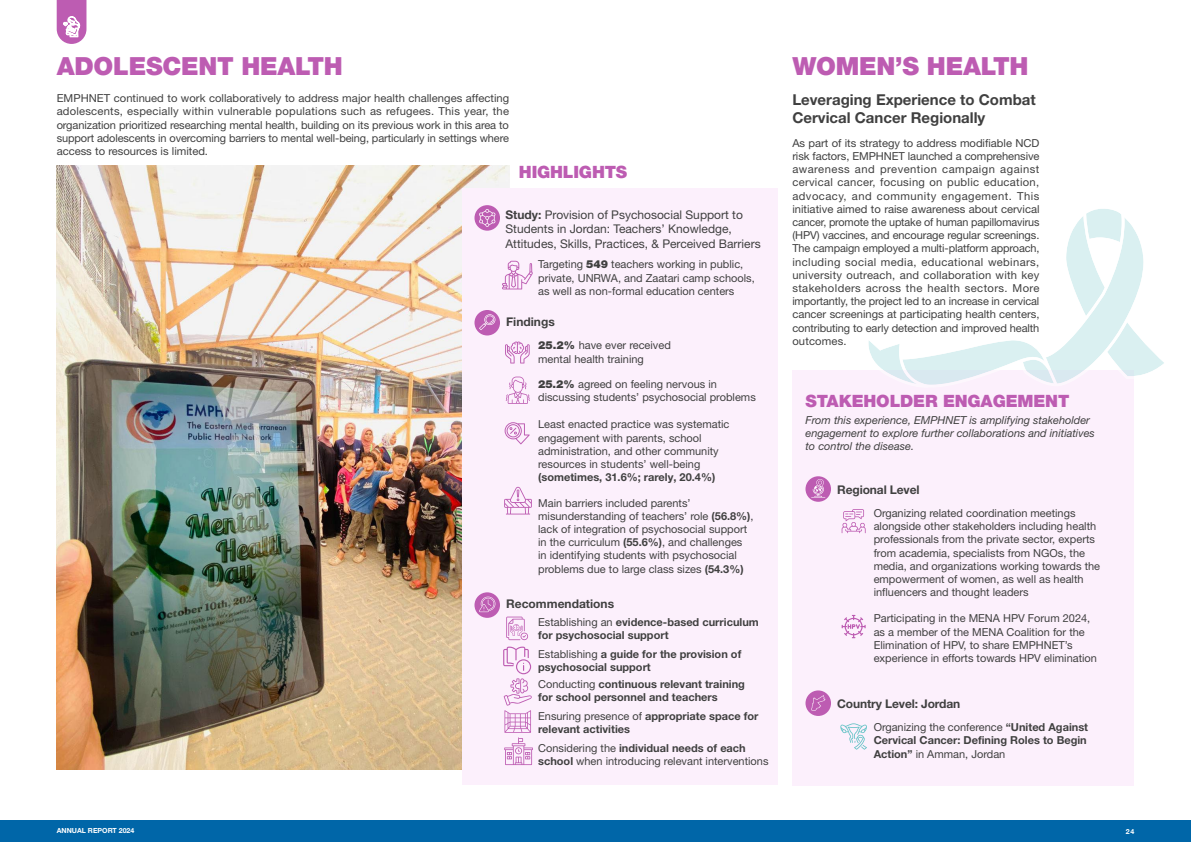
<style>
.page{position:relative;width:1191px;height:842px;background:#fff}
.page>*{position:absolute;margin:0;border:0;box-sizing:border-box;transform-origin:0 0}
.t1{font:900 25px "Helvetica Neue LT Pro";letter-spacing:-.01em;color:#bd5cb2}
.t2{font:900 17px "Helvetica Neue LT Pro";letter-spacing:-.01em;color:#bd5cb2}
.t3{font:700 15px/18px "Helvetica Neue LT Pro";color:#404040}
.t4{font:12px/14.4px "Helvetica Neue LT Pro";color:#404040}
.t5{font:700 12px "Helvetica Neue LT Pro";letter-spacing:-.01em;color:#404040}
.t6{font:11px/13.2px "Helvetica Neue LT Pro";color:#404040}
.t7{font:700 11px/13.2px "Helvetica Neue LT Pro";color:#404040}
.t8{font:italic 11px/13.2px "Helvetica Neue LT Pro";color:#404040}
.t9{font:700 7px "Helvetica Neue LT Pro";color:#fff}
.s1{font-weight:700}
.s2{font-weight:900}
.s3{font-weight:400}
</style>
<div class="page">
<div style="left:0;top:820px;width:1191px;height:22px;background:#0066a8"></div>
<svg style="left:57px;top:0;width:29px;height:44px"></svg>
<img style="left:57px;top:166px;width:452px;height:604px">
<div style="left:462px;top:189px;width:315px;height:596px;background:#fcf0fc"></div>
<div style="left:792px;top:370px;width:342px;height:415px;background:#fcf0fc"></div>
<svg style="left:474px;top:205px;width:26px;height:26px"></svg>
<svg style="left:805px;top:476px;width:26px;height:26px"></svg>
<div style="left:805px;top:690px;width:26px;height:26px;background:#bd5cb2;border-radius:50%"></div>
<div style="left:474px;top:310px;width:26px;height:25px;background:#bd5cb2;border-radius:50%"></div>
<svg style="left:474px;top:592px;width:26px;height:26px"></svg>
<svg style="left:479px;top:597px;width:16px;height:15px"></svg>
<svg style="left:868px;top:209px;width:296px;height:176px"></svg>
<svg style="left:479px;top:209px;width:16px;height:18px"></svg>
<svg style="left:502px;top:261px;width:31px;height:28px"></svg>
<svg style="left:479px;top:314px;width:16px;height:16px"></svg>
<svg style="left:505px;top:341px;width:24px;height:22px"></svg>
<svg style="left:506px;top:377px;width:24px;height:27px"></svg>
<svg style="left:504px;top:422px;width:26px;height:22px"></svg>
<svg style="left:504px;top:487px;width:28px;height:27px"></svg>
<svg style="left:506px;top:617px;width:22px;height:23px"></svg>
<svg style="left:503px;top:646px;width:30px;height:119px"></svg>
<svg style="left:811px;top:479px;width:14px;height:18px"></svg>
<svg style="left:811px;top:695px;width:14px;height:16px"></svg>
<svg style="left:841px;top:509px;width:24px;height:24px"></svg>
<svg style="left:841px;top:615px;width:24px;height:23px"></svg>
<svg style="left:840px;top:723px;width:27px;height:27px"></svg>
<h1 class="t1" style="left:57px;top:51px;width:288px">ADOLESCENT HEALTH</h1>
<h1 class="t1" style="left:792px;top:51px;width:238px">WOMEN’S HEALTH</h1>
<h3 class="t3" style="left:792px;top:90px;width:245px">Leveraging Experience to Combat<br>Cervical Cancer Regionally</h3>
<h2 class="t2" style="left:519px;top:162px;width:110px">HIGHLIGHTS</h2>
<p class="t4" style="left:505px;top:207px;width:257px"><span class="s1">Study:</span> Provision of Psychosocial Support to<br>Students in Jordan: Teachers’ Knowledge,<br>Attitudes, Skills, Practices, &amp; Perceived Barriers</p>
<p class="t6" style="left:57px;top:91px;width:454px;text-align:justify">EMPHNET continued to work collaboratively to address major health challenges affecting adolescents, especially within vulnerable populations such as refugees. This year, the organization prioritized researching mental health, building on its previous work in this area to support adolescents in overcoming barriers to mental well-being, particularly in settings where access to resources is limited.</p>
<p class="t6" style="left:792px;top:136px;width:249px;text-align:justify">As part of its strategy to address modifiable NCD risk factors, EMPHNET launched a comprehensive awareness and prevention campaign against cervical cancer, focusing on public education, advocacy, and community engagement. This initiative aimed to raise awareness about cervical cancer, promote the uptake of human papillomavirus (HPV) vaccines, and encourage regular screenings.<br>The campaign employed a multi-platform approach, including social media, educational webinars, university outreach, and collaboration with key stakeholders across the health sectors. More importantly, the project led to an increase in cervical cancer screenings at participating health centers, contributing to early detection and improved health outcomes.</p>
<p class="t6" style="left:538px;top:258px;width:218px">Targeting <span class="s2">549</span> teachers working in public, private, UNRWA, and Zaatari camp schools, as well as non-formal education centers</p>
<p class="t5" style="left:506px;top:314px;width:50px">Findings</p>
<p class="t6" style="left:538px;top:339px;width:134px"><span class="s2">25.2%</span> have ever received mental health training</p>
<p class="t6" style="left:538px;top:377px;width:219px"><span class="s2">25.2%</span> agreed on feeling nervous in discussing students’ psychosocial problems</p>
<p class="t6" style="left:538px;top:418px;width:193px">Least enacted practice was systematic engagement with parents, school administration, and other community resources in students’ well-being</p>
<p class="t7" style="left:538px;top:470px;width:179px">(sometimes, 31.6%; rarely, 20.4%)</p>
<p class="t6" style="left:538px;top:496px;width:217px">Main barriers included parents’ misunderstanding of teachers’ role <span class="s1">(56.8%)</span>, lack of integration of psychosocial support in the curriculum <span class="s1">(55.6%)</span>, and challenges in identifying students with psychosocial problems due to large class sizes <span class="s1">(54.3%)</span></p>
<p class="t5" style="left:506px;top:597px;width:109px">Recommendations</p>
<p class="t7" style="left:538px;top:615px;width:222px"><span class="s3">Establishing an</span> evidence-based curriculum for psychosocial support</p>
<p class="t7" style="left:538px;top:647px;width:205px"><span class="s3">Establishing</span> a guide for the provision of psychosocial support</p>
<p class="t7" style="left:538px;top:677px;width:208px"><span class="s3">Conducting</span> continuous relevant training for school personnel and teachers</p>
<p class="t7" style="left:538px;top:709px;width:222px"><span class="s3">Ensuring presence of</span> appropriate space for relevant activities</p>
<p class="t6" style="left:538px;top:741px;width:232px">Considering the <span class="s1">individual needs of each school</span> when introducing relevant interventions</p>
<h2 class="t2" style="left:805px;top:391px;width:265px">STAKEHOLDER ENGAGEMENT</h2>
<p class="t8" style="left:805px;top:413px;width:291px">From this experience, EMPHNET is amplifying stakeholder engagement to explore further collaborations and initiatives to control the disease.</p>
<p class="t5" style="left:837px;top:482px;width:84px">Regional Level</p>
<p class="t6" style="left:873px;top:506px;width:228px">Organizing related coordination meetings alongside other stakeholders including health professionals from the private sector, experts from academia, specialists from NGOs, the media, and organizations working towards the empowerment of women, as well as health influencers and thought leaders</p>
<p class="t6" style="left:873px;top:612px;width:225px">Participating in the MENA HPV Forum 2024, as a member of the MENA Coalition for the Elimination of HPV, to share EMPHNET’s experience in efforts towards HPV elimination</p>
<p class="t5" style="left:837px;top:697px;width:125px">Country Level: Jordan</p>
<p class="t7" style="left:873px;top:720px;width:216px"><span class="s3">Organizing the conference</span> “United Against<br>Cervical Cancer: Defining Roles to Begin<br>Action” <span class="s3">in Amman, Jordan</span></p>
<p class="t9" style="left:57px;top:826px;width:79px">ANNUAL REPORT 2024</p>
<p class="t9" style="left:1125px;top:827px;width:10px">24</p>
</div>
